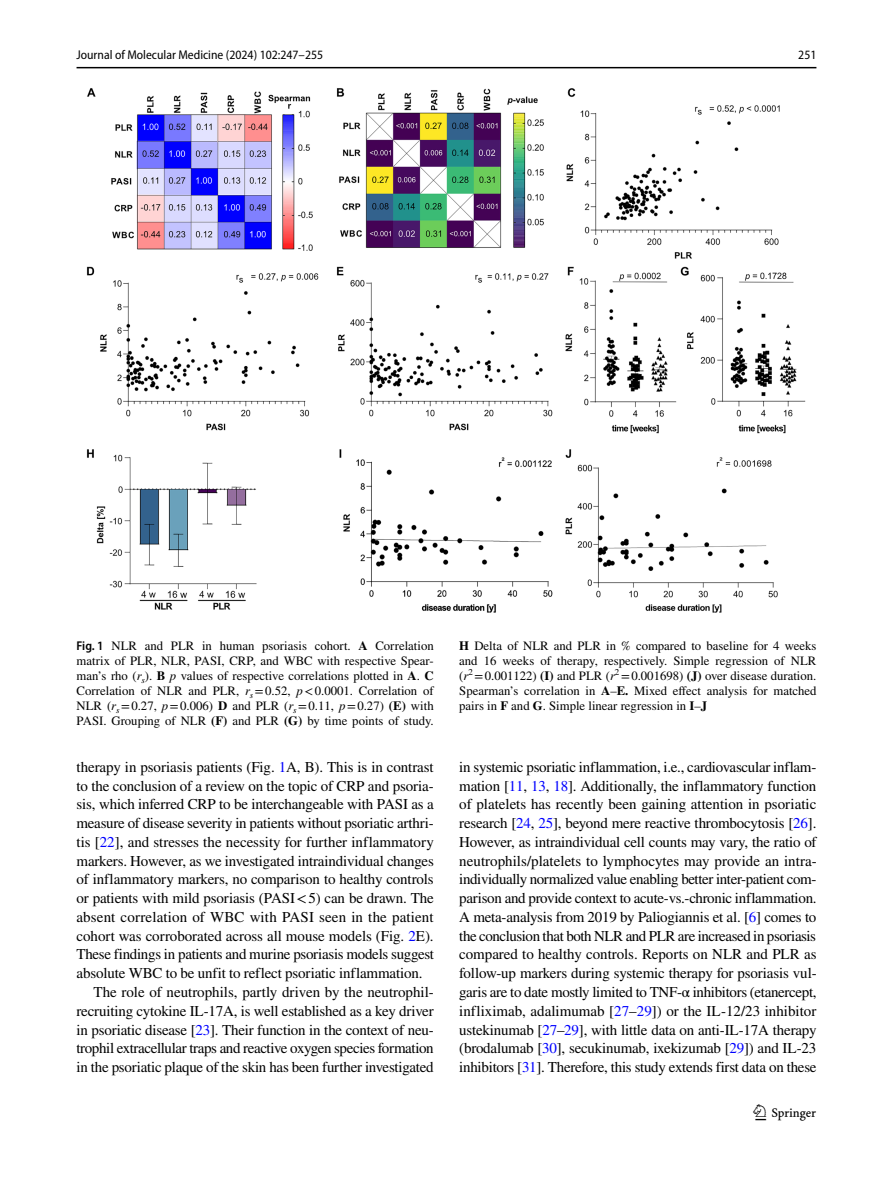
<style>
.page{position:relative;width:893px;height:1187px;background:#fff}
.page>*{position:absolute;margin:0;border:0;box-sizing:border-box;transform-origin:0 0}
.t1{font:22.5px "Springnew Regular 3";color:#000}
.t2{font:15px/18.8px "STIX";letter-spacing:-.01em;color:#000;text-align:justify}
.t3{font:15px "STIX";letter-spacing:.01em;color:#000}
.t4{font:12.75px/15px "STIX";color:#000;text-align:justify}
.t5{font:semi-condensed 12.75px "Myriad Pro";color:#000}
.s1{font-family:"Myriad Pro";font-weight:600;font-stretch:semi-condensed}
.s2{font-weight:700}
.s3{font-style:italic}
.s4{color:#00f}
</style>
<div class="page">
<hr style="left:77px;top:67px;width:739px;height:1px;background:#000">
<img style="left:86px;top:88px;width:720px;height:525px">
<p class="t5" style="left:77px;top:48px;width:248px">Journal of Molecular Medicine (2024) 102:247–255</p>
<p class="t5" style="left:798px;top:48px;width:20px">251</p>
<p class="t4" style="left:77px;top:638px;width:359px"><span class="s1">Fig. 1</span> NLR and PLR in human psoriasis cohort. <span class="s2">A</span> Correlation matrix of PLR, NLR, PASI, CRP, and WBC with respective Spear&shy;man’s rho (<span class="s3">r</span><sub>s</sub>). <span class="s2">B</span> <span class="s3">p</span> values of respective correlations plotted in <span class="s2">A</span>. <span class="s2">C </span>Correlation of NLR and PLR, <span class="s3">r</span><sub>s</sub> =0.52, <span class="s3">p</span>&lt;0.0001. Correlation of NLR (<span class="s3">r</span><sub>s</sub> =0.27, <span class="s3">p</span>=0.006) <span class="s2">D</span> and PLR (<span class="s3">r</span><sub>s</sub> =0.11, <span class="s3">p</span>=0.27) <span class="s2">(E)</span> with PASI. Grouping of NLR <span class="s2">(F)</span> and PLR <span class="s2">(G)</span> by time points of study.</p>
<p class="t4" style="left:459px;top:638px;width:359px"><span class="s2">H</span> Delta of NLR and PLR in % compared to baseline for 4 weeks and 16 weeks of therapy, respectively. Simple regression of NLR (<span class="s3">r</span><sup>2</sup> =0.001122) <span class="s2">(I)</span> and PLR (<span class="s3">r</span><sup>2</sup> =0.001698) <span class="s2">(J)</span> over disease duration.<br>Spearman’s correlation in <span class="s2">A</span>–<span class="s2">E.</span> Mixed effect analysis for matched pairs in <span class="s2">F</span> and <span class="s2">G</span>. Simple linear regression in <span class="s2">I</span>–<span class="s2">J</span></p>
<p class="t2" style="left:77px;top:758px;width:359px">therapy in psoriasis patients (Fig. <span class="s4">1</span>A, B). This is in contrast</p>
<p class="t2" style="left:77px;top:777px;width:359px">to the conclusion of a review on the topic of CRP and psoria-</p>
<p class="t2" style="left:77px;top:796px;width:359px">sis, which inferred CRP to be interchangeable with PASI as a</p>
<p class="t2" style="left:77px;top:814px;width:359px">measure of disease severity in patients without psoriatic arthri-</p>
<p class="t2" style="left:77px;top:833px;width:359px">tis [<span class="s4">22</span>], and stresses the necessity for further inflammatory</p>
<p class="t2" style="left:77px;top:852px;width:359px">markers. However, as we investigated intraindividual changes</p>
<p class="t2" style="left:77px;top:871px;width:359px">of inflammatory markers, no comparison to healthy controls</p>
<p class="t2" style="left:77px;top:889px;width:359px">or patients with mild psoriasis (PASI&lt;5) can be drawn. The</p>
<p class="t3" style="left:77px;top:906px;width:359px">absent correlation of WBC with PASI seen in the patient</p>
<p class="t2" style="left:77px;top:927px;width:359px">cohort was corroborated across all mouse models (Fig. <span class="s4">2</span>E).</p>
<p class="t2" style="left:77px;top:946px;width:359px">These findings in patients and murine psoriasis models suggest</p>
<p class="t2" style="left:77px;top:964px;width:348px">absolute WBC to be unfit to reflect psoriatic inflammation.</p>
<p class="t2" style="left:94px;top:983px;width:342px">The role of neutrophils, partly driven by the neutrophil-</p>
<p class="t2" style="left:77px;top:1002px;width:359px">recruiting cytokine IL-17A, is well established as a key driver</p>
<p class="t2" style="left:77px;top:1021px;width:359px">in psoriatic disease [<span class="s4">23</span>]. Their function in the context of neu-</p>
<p class="t2" style="left:77px;top:1039px;width:359px">trophil extracellular traps and reactive oxygen species formation</p>
<p class="t2" style="left:77px;top:1058px;width:359px">in the psoriatic plaque of the skin has been further investigated</p>
<p class="t2" style="left:459px;top:758px;width:359px">in systemic psoriatic inflammation, i.e., cardiovascular inflam&shy;mation [<span class="s4">11</span>, <span class="s4">13</span>, <span class="s4">18</span>]. Additionally, the inflammatory function of platelets has recently been gaining attention in psoriatic research [<span class="s4">24</span>, <span class="s4">25</span>], beyond mere reactive thrombocytosis [<span class="s4">26</span>].<br>However, as intraindividual cell counts may vary, the ratio of neutrophils/platelets to lymphocytes may provide an intra&shy;individually normalized value enabling better inter-patient com&shy;parison and provide context to acute-vs.-chronic inflammation.<br>A meta-analysis from 2019 by Paliogiannis et al. [<span class="s4">6</span>] comes to the conclusion that both NLR and PLR are increased in psoriasis compared to healthy controls. Reports on NLR and PLR as follow-up markers during systemic therapy for psoriasis vul&shy;garis are to date mostly limited to TNF-α inhibitors (etanercept, infliximab, adalimumab [<span class="s4">27</span>–<span class="s4">29</span>]) or the IL-12/23 inhibitor ustekinumab [<span class="s4">27</span>–<span class="s4">29</span>], with little data on anti-IL-17A therapy (brodalumab [<span class="s4">30</span>], secukinumab, ixekizumab [<span class="s4">29</span>]) and IL-23 inhibitors [<span class="s4">31</span>]. Therefore, this study extends first data on these</p>
<h1 class="t1" style="left:755px;top:1104px;width:62px">1 3</h1>
</div>
